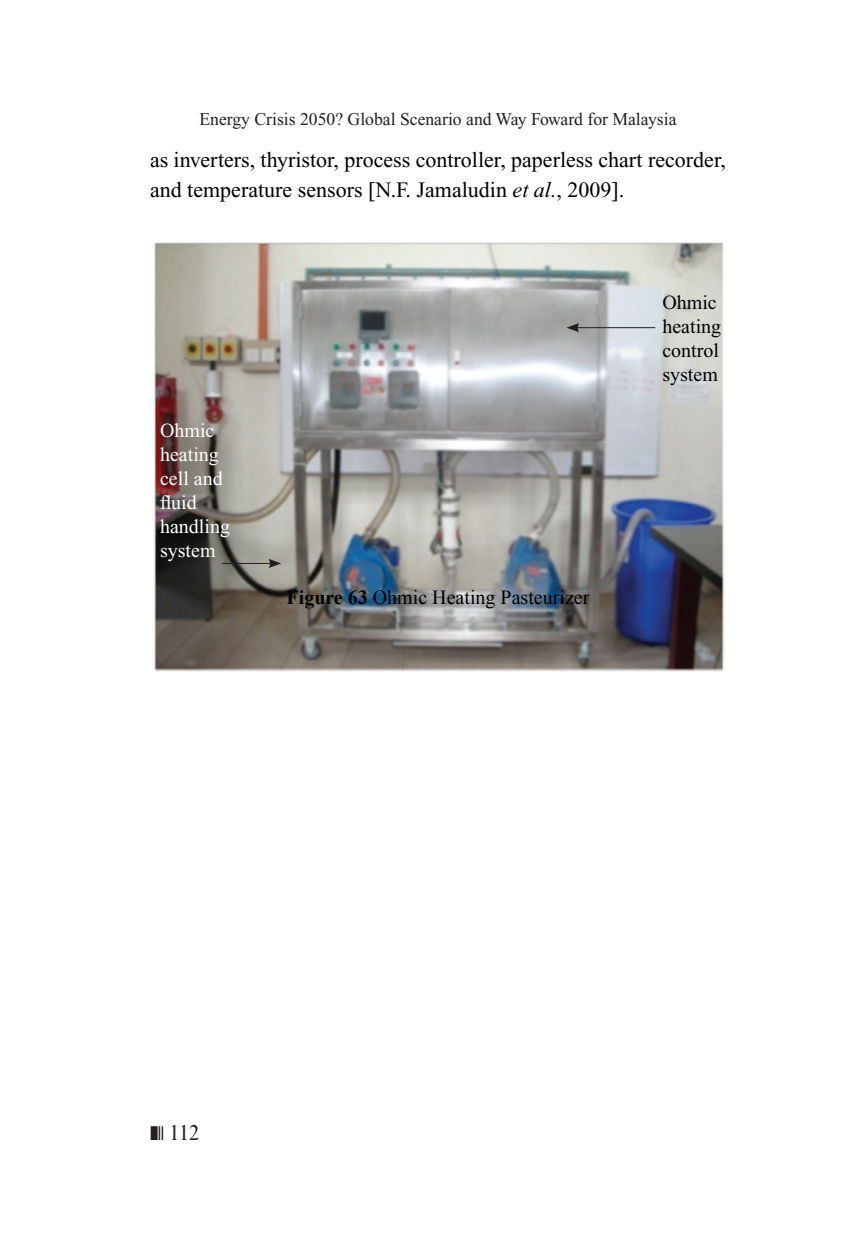
<style>
.page{position:relative;width:858px;height:1254px;background:#fff}
.page>*{position:absolute;margin:0;border:0;box-sizing:border-box;transform-origin:0 0}
.Abodyteks{font:22px/30px "Times New Roman";color:#000}
.t1{font:condensed 22px "Times New Roman";color:#231f20}
.t2{font:20px/24px "Times New Roman";color:#fff}
.Acaptions{font:20px "Times New Roman";color:#000}
.t3{font:20px/24px "Times New Roman";color:#000}
.t4{font:18px "Times New Roman";color:#231f20}
.s1{font-style:italic}
.s2{font-weight:700}
</style>
<div class="page">
<img style="left:154px;top:242px;width:571px;height:430px">
<hr style="left:222px;top:563px;width:50px;height:1px;background:#231f20">
<svg style="left:269px;top:559px;width:12px;height:9px"></svg>
<hr style="left:576px;top:327px;width:79px;height:1px;background:#231f20">
<svg style="left:567px;top:323px;width:12px;height:9px"></svg>
<p class="t4" style="left:199px;top:109px;width:479px">Energy Crisis 2050? Global Scenario and Way Foward for Malaysia</p>
<p class="Abodyteks" style="left:150px;top:145px;width:577px">as inverters, thyristor, process controller, paperless chart recorder, and temperature sensors [N.F. Jamaludin <span class="s1">et al.</span>, 2009].</p>
<p class="t2" style="left:160px;top:418px;width:71px">Ohmic heating cell and fluid handling system</p>
<p class="Acaptions" style="left:287px;top:584px;width:304px"><span class="s2">Figure 63</span> Ohmic Heating Pasteurizer</p>
<p class="t3" style="left:662px;top:291px;width:60px">Ohmic heating control system</p>
<p class="t1" style="left:150px;top:1119px;width:50px">❚❘❘ 112</p>
</div>
